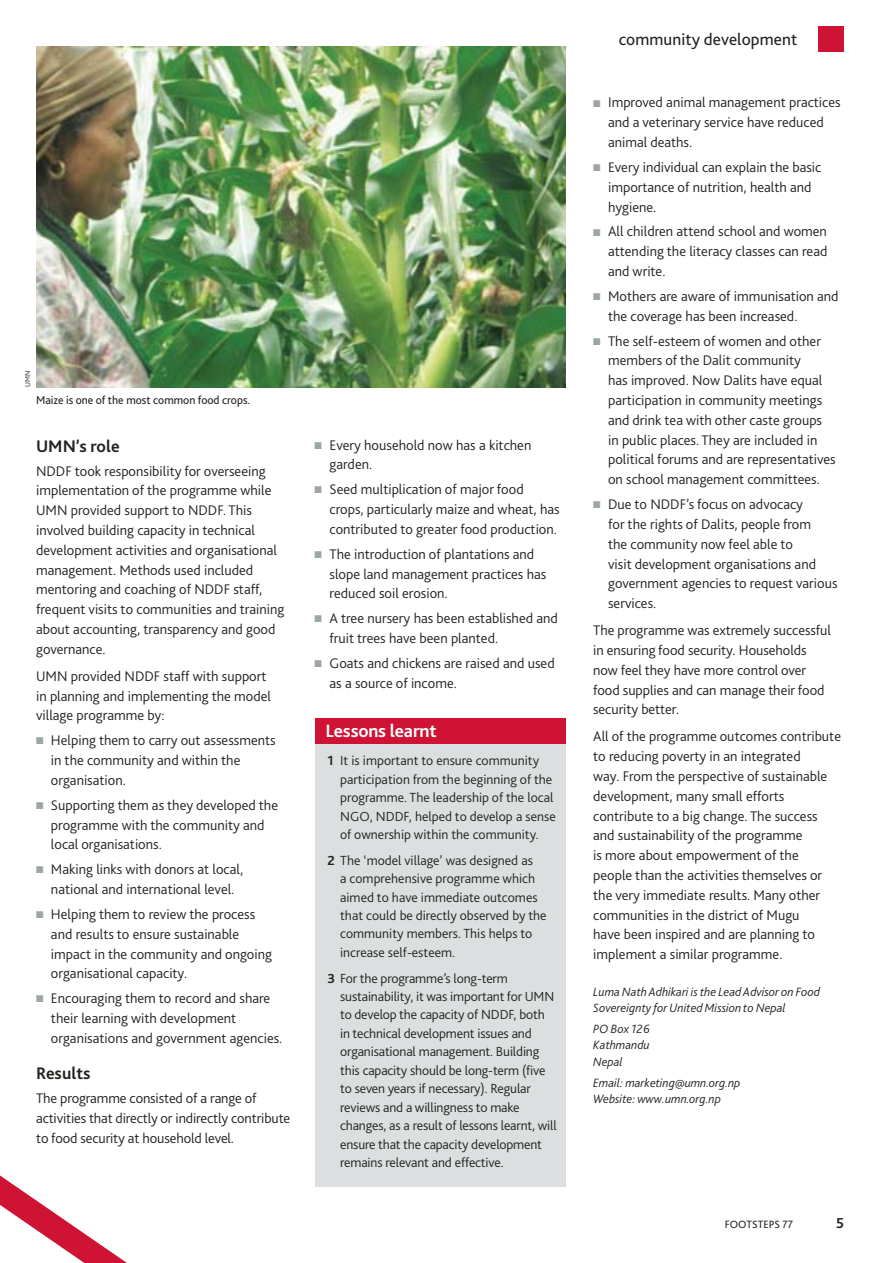
<style>
.page{position:relative;width:893px;height:1263px;background:#fff}
.page>*{position:absolute;margin:0;border:0;box-sizing:border-box;transform-origin:0 0}
.t1{font:700 18.75px "Bliss 2";letter-spacing:-.01em;color:#fff}
.t2{font:700 17.55px "Bliss 2";color:#20231e}
.t3{font:17.25px "Bliss 2";letter-spacing:.005em;color:#20231e}
.t4{font:700 15px "Bliss 2";color:#20231e}
.t5{font:300 14.55px/19.8px "Bliss 2";color:#20231e}
.t6{font:300 13.8px/18.5px "Bliss 2";letter-spacing:-.01em;color:#20231e}
.t7{font:italic 300 12.6px/16.5px "Bliss 2";color:#20231e}
.t8{font:12px "Bliss 2";color:#20231e}
.t9{font:11.1px "Bliss 2";color:#20231e}
.t10{font:300 7.5px "Bliss 2";color:#20231e}
.s1{color:#9ea5a6}
.s2{font-weight:700}
</style>
<div class="page">
<div style="left:818px;top:26px;width:26px;height:26px;background:#cf1335"></div>
<img style="left:36px;top:47px;width:529px;height:340px">
<div style="left:315px;top:740px;width:250px;height:446px;background:#dcdfe0"></div>
<div style="left:315px;top:718px;width:250px;height:25px;background:#cf1335"></div>
<svg style="left:0;top:1175px;width:127px;height:88px"></svg>
<p class="t10" style="left:25px;top:387px;width:18px;rotate:-90deg">UMN</p>
<p class="t8" style="left:36px;top:395px;width:216px">Maize is one of the most common food crops.</p>
<p class="t2" style="left:36px;top:439px;width:85px">UMN’s role</p>
<p class="t5" style="left:36px;top:462px;width:250px">NDDF took responsibility for overseeing implementation of the programme while UMN provided support to NDDF. This involved building capacity in technical development activities and organisational management. Methods used included mentoring and coaching of NDDF staff, frequent visits to communities and training about accounting, transparency and good governance.</p>
<p class="t5" style="left:36px;top:667px;width:236px">UMN provided NDDF staff with support in planning and implementing the model village programme by:</p>
<p class="t5" style="left:51px;top:732px;width:226px;text-indent:-15px"><span class="s1">■</span> Helping them to carry out assessments in the community and within the organisation.</p>
<p class="t5" style="left:51px;top:796px;width:229px;text-indent:-15px"><span class="s1">■</span> Supporting them as they developed the programme with the community and local organisations.</p>
<p class="t5" style="left:36px;top:861px;width:209px;text-align:center"><span class="s1">■</span> Making links with donors at local, national and international level.</p>
<p class="t5" style="left:51px;top:906px;width:222px;text-indent:-15px"><span class="s1">■</span> Helping them to review the process and results to ensure sustainable impact in the community and ongoing organisational capacity.</p>
<p class="t5" style="left:51px;top:990px;width:233px;text-indent:-15px"><span class="s1">■</span> Encouraging them to record and share their learning with development organisations and government agencies.</p>
<p class="t2" style="left:36px;top:1066px;width:56px">Results</p>
<p class="t5" style="left:36px;top:1090px;width:256px">The programme consisted of a range of activities that directly or indirectly contribute to food security at household level.</p>
<p class="t5" style="left:329px;top:436px;width:203px;text-indent:-15px"><span class="s1">■</span> Every household now has a kitchen garden.</p>
<p class="t5" style="left:329px;top:481px;width:232px;text-indent:-15px"><span class="s1">■</span> Seed multiplication of major food crops, particularly maize and wheat, has contributed to greater food production.</p>
<p class="t5" style="left:329px;top:545px;width:218px;text-indent:-15px"><span class="s1">■</span> The introduction of plantations and slope land management practices has reduced soil erosion.</p>
<p class="t5" style="left:329px;top:610px;width:230px;text-indent:-15px"><span class="s1">■</span> A tree nursery has been established and fruit trees have been planted.</p>
<p class="t5" style="left:329px;top:655px;width:227px;text-indent:-15px"><span class="s1">■</span> Goats and chickens are raised and used as a source of income.</p>
<p class="t1" style="left:326px;top:723px;width:113px">Lessons learnt</p>
<p class="t6" style="left:340px;top:753px;width:217px;text-indent:-13px"><span class="s2">1</span> It is important to ensure community participation from the beginning of the programme. The leadership of the local NGO, NDDF, helped to develop a sense of ownership within the community.</p>
<p class="t6" style="left:340px;top:852px;width:208px;text-indent:-13px"><span class="s2">2</span> The ‘model village’ was designed as<br>a comprehensive programme which aimed to have immediate outcomes that could be directly observed by the community members. This helps to increase self-esteem.</p>
<p class="t6" style="left:340px;top:970px;width:218px;text-indent:-13px"><span class="s2">3</span> For the programme’s long-term sustainability, it was important for UMN to develop the capacity of NDDF, both in technical development issues and organisational management. Building this capacity should be long-term (five to seven years if necessary). Regular reviews and a willingness to make changes, as a result of lessons learnt, will ensure that the capacity development remains relevant and effective.</p>
<p class="t3" style="left:619px;top:32px;width:180px">community development</p>
<p class="t5" style="left:608px;top:94px;width:234px;text-indent:-15px"><span class="s1">■</span> Improved animal management practices and a veterinary service have reduced animal deaths.</p>
<p class="t5" style="left:608px;top:159px;width:215px;text-indent:-15px"><span class="s1">■</span> Every individual can explain the basic importance of nutrition, health and hygiene.</p>
<p class="t5" style="left:608px;top:223px;width:221px;text-align:justify;text-indent:-15px"><span class="s1">■</span> All children attend school and women attending the literacy classes can read and write.</p>
<p class="t5" style="left:608px;top:288px;width:232px;text-indent:-15px"><span class="s1">■</span> Mothers are aware of immunisation and the coverage has been increased.</p>
<p class="t5" style="left:608px;top:332px;width:229px;text-indent:-15px"><span class="s1">■</span> The self-esteem of women and other members of the Dalit community<br>has improved. Now Dalits have equal participation in community meetings and drink tea with other caste groups in public places. They are included in political forums and are representatives on school management committees.</p>
<p class="t5" style="left:608px;top:496px;width:231px;text-indent:-15px"><span class="s1">■</span> Due to NDDF’s focus on advocacy<br>for the rights of Dalits, people from<br>the community now feel able to<br>visit development organisations and government agencies to request various services.</p>
<p class="t5" style="left:593px;top:622px;width:239px">The programme was extremely successful in ensuring food security. Households now feel they have more control over food supplies and can manage their food security better.</p>
<p class="t5" style="left:593px;top:728px;width:249px">All of the programme outcomes contribute to reducing poverty in an integrated<br>way. From the perspective of sustainable development, many small efforts contribute to a big change. The success and sustainability of the programme<br>is more about empowerment of the people than the activities themselves or the very immediate results. Many other communities in the district of Mugu<br>have been inspired and are planning to implement a similar programme.</p>
<p class="t7" style="left:593px;top:984px;width:228px">Luma Nath Adhikari is the Lead Advisor on Food<br>Sovereignty for United Mission to Nepal</p>
<p class="t7" style="left:593px;top:1022px;width:58px;text-align:justify">PO Box 126<br>Kathmandu Nepal</p>
<p class="t7" style="left:593px;top:1075px;width:149px">Email: marketing@umn.org.np<br>Website: www.umn.org.np</p>
<p class="t9" style="left:725px;top:1220px;width:70px">FOOTSTEPS 77</p>
<p class="t4" style="left:836px;top:1217px;width:9px">5</p>
</div>
